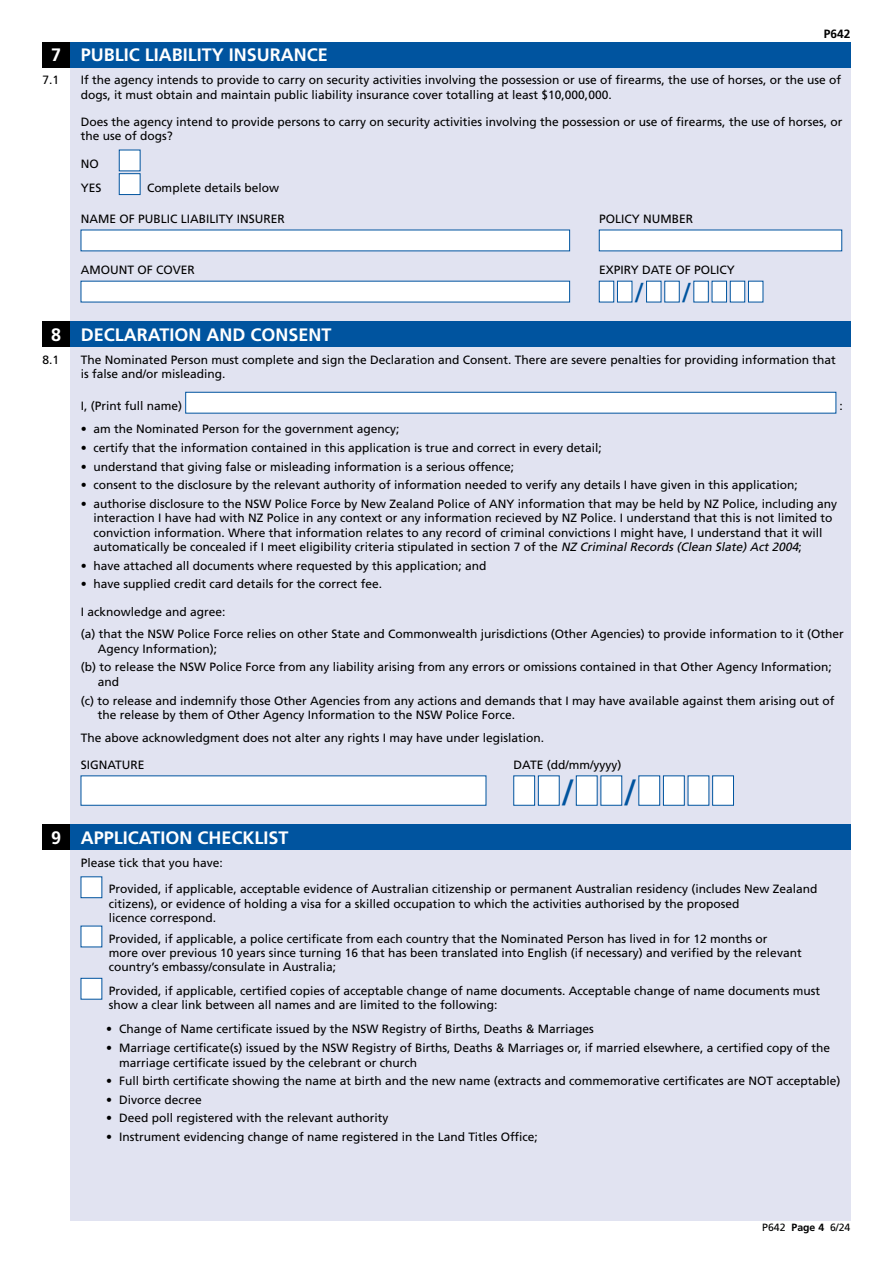
<style>
.page{position:relative;width:893px;height:1263px;background:#fff}
.page>*{position:absolute;margin:0;border:0;box-sizing:border-box;transform-origin:0 0}
.t1{font:36px "Frutiger LT Std";color:#00549f}
.t2{font:27px "Frutiger LT Std";color:#00549f}
.t3{font:700 18px "Frutiger LT Std";color:#fff}
.t4{font:12px/14.4px "Frutiger LT Std";color:#000}
.t5{font:700 12px "Frutiger LT Std";color:#000}
.t6{font:10.5px "Frutiger LT Std";color:#000}
.s1{font-style:italic}
.s2{font-weight:700}
</style>
<div class="page">
<div style="left:70px;top:43px;width:780px;height:1177px;background:#e1e3f1"></div>
<div style="left:70px;top:42px;width:780px;height:25px;background:#00549f"></div>
<div style="left:43px;top:42px;width:27px;height:25px;background:#000"></div>
<div style="left:70px;top:321px;width:780px;height:26px;background:#00549f"></div>
<div style="left:43px;top:321px;width:27px;height:26px;background:#000"></div>
<div style="left:70px;top:824px;width:780px;height:26px;background:#00549f"></div>
<div style="left:43px;top:825px;width:27px;height:25px;background:#000"></div>
<div style="left:119px;top:150px;width:21px;height:21px;background:#fff"></div>
<div style="left:119px;top:173px;width:21px;height:22px;background:#fff;border:1px solid #00549f"></div>
<div style="left:81px;top:230px;width:489px;height:21px;background:#fff"></div>
<div style="left:599px;top:230px;width:243px;height:21px;background:#fff"></div>
<div style="left:81px;top:281px;width:489px;height:21px;background:#fff"></div>
<div style="left:599px;top:281px;width:15px;height:21px;background:#fff;border:1px solid #00549f"></div>
<div style="left:617px;top:281px;width:15px;height:21px;background:#fff;border:1px solid #00549f"></div>
<div style="left:646px;top:281px;width:15px;height:21px;background:#fff;border:1px solid #00549f"></div>
<div style="left:665px;top:281px;width:14px;height:21px;background:#fff"></div>
<div style="left:694px;top:281px;width:14px;height:21px;background:#fff"></div>
<div style="left:712px;top:281px;width:15px;height:21px;background:#fff;border:1px solid #00549f"></div>
<div style="left:730px;top:281px;width:15px;height:21px;background:#fff;border:1px solid #00549f"></div>
<div style="left:748px;top:281px;width:15px;height:21px;background:#fff;border:1px solid #00549f"></div>
<div style="left:185px;top:392px;width:651px;height:21px;background:#fff;border:1px solid #00549f"></div>
<div style="left:81px;top:776px;width:405px;height:29px;background:#fff"></div>
<div style="left:514px;top:776px;width:21px;height:29px;background:#fff;border:1px solid #00549f"></div>
<div style="left:538px;top:776px;width:21px;height:29px;background:#fff;border:1px solid #00549f"></div>
<div style="left:576px;top:776px;width:21px;height:29px;background:#fff;border:1px solid #00549f"></div>
<div style="left:601px;top:776px;width:21px;height:29px;background:#fff"></div>
<div style="left:639px;top:776px;width:21px;height:29px;background:#fff;border:1px solid #00549f"></div>
<div style="left:663px;top:776px;width:21px;height:29px;background:#fff;border:1px solid #00549f"></div>
<div style="left:688px;top:776px;width:21px;height:29px;background:#fff"></div>
<div style="left:712px;top:776px;width:22px;height:29px;background:#fff;border:1px solid #00549f"></div>
<div style="left:81px;top:877px;width:21px;height:21px;background:#fff"></div>
<div style="left:81px;top:926px;width:21px;height:21px;background:#fff"></div>
<div style="left:81px;top:978px;width:21px;height:21px;background:#fff"></div>
<p class="t5" style="left:824px;top:27px;width:28px">P642</p>
<h3 class="t3" style="left:51px;top:44px;width:278px">7 PUBLIC LIABILITY INSURANCE</h3>
<p class="t4" style="left:43px;top:73px;width:18px">7.1</p>
<p class="t4" style="left:81px;top:73px;width:762px">If the agency intends to provide to carry on security activities involving the possession or use of firearms, the use of horses, or the use of dogs, it must obtain and maintain public liability insurance cover totalling at least $10,000,000.</p>
<p class="t4" style="left:81px;top:114px;width:763px">Does the agency intend to provide persons to carry on security activities involving the possession or use of firearms, the use of horses, or the use of dogs?</p>
<p class="t4" style="left:81px;top:152px;width:22px;line-height:23.7px">NO<br>YES</p>
<p class="t4" style="left:147px;top:180px;width:134px">Complete details below</p>
<p class="t4" style="left:81px;top:212px;width:206px">NAME OF PUBLIC LIABILITY INSURER</p>
<p class="t4" style="left:599px;top:212px;width:96px">POLICY NUMBER</p>
<p class="t4" style="left:81px;top:263px;width:116px">AMOUNT OF COVER</p>
<p class="t4" style="left:599px;top:263px;width:137px">EXPIRY DATE OF POLICY</p>
<h2 class="t2" style="left:635px;top:277px;width:9px">/</h2>
<h2 class="t2" style="left:683px;top:277px;width:9px">/</h2>
<h3 class="t3" style="left:51px;top:324px;width:282px">8 DECLARATION AND CONSENT</h3>
<p class="t4" style="left:43px;top:352px;width:18px">8.1</p>
<p class="t4" style="left:81px;top:352px;width:756px">The Nominated Person must complete and sign the Declaration and Consent. There are severe penalties for providing information that is false and/or misleading.</p>
<p class="t4" style="left:81px;top:399px;width:103px">I, (Print full name)</p>
<p class="t4" style="left:839px;top:399px;width:5px">:</p>
<p class="t4" style="left:81px;top:422px;width:320px">• am the Nominated Person for the government agency;</p>
<p class="t4" style="left:81px;top:441px;width:522px">• certify that the information contained in this application is true and correct in every detail;</p>
<p class="t4" style="left:81px;top:459px;width:435px">• understand that giving false or misleading information is a serious offence;</p>
<p class="t4" style="left:81px;top:478px;width:718px">• consent to the disclosure by the relevant authority of information needed to verify any details I have given in this application;</p>
<p class="t4" style="left:94px;top:496px;width:745px;text-indent:-13px">• authorise disclosure to the NSW Police Force by New Zealand Police of ANY information that may be held by NZ Police, including any interaction I have had with NZ Police in any context or any information recieved by NZ Police. I understand that this is not limited to conviction information. Where that information relates to any record of criminal convictions I might have, I understand that it will automatically be concealed if I meet eligibility criteria stipulated in section 7 of the <span class="s1">NZ CriminalRecords(Clean Slate)Act2004</span>;</p>
<p class="t4" style="left:81px;top:558px;width:407px">• have attached all documents where requested by this application; and</p>
<p class="t4" style="left:81px;top:577px;width:303px">• have supplied credit card details for the correct fee.</p>
<p class="t4" style="left:81px;top:600px;width:764px;line-height:23px">I acknowledge and agree:<br>(a) that the NSW Police Force relies on other State and Commonwealth jurisdictions (Other Agencies) to provide information to it (Other</p>
<p class="t4" style="left:81px;top:639px;width:752px;line-height:18.6px;text-indent:17px">Agency Information);<br>(b) to release the NSW Police Force from any liability arising from any errors or omissions contained in that Other Agency Information;</p>
<p class="t4" style="left:81px;top:672px;width:755px;line-height:18.6px;text-indent:17px">and<br>(c) to release and indemnify those Other Agencies from any actions and demands that I may have available against them arising out of</p>
<p class="t4" style="left:81px;top:703px;width:465px;line-height:23px;text-indent:17px">the release by them of Other Agency Information to the NSW Police Force.<br>The above acknowledgment does not alter any rights I may have under legislation.</p>
<p class="t4" style="left:81px;top:758px;width:65px">SIGNATURE</p>
<p class="t4" style="left:514px;top:758px;width:109px">DATE (dd/mm/yyyy)</p>
<h1 class="t1" style="left:563px;top:772px;width:12px">/</h1>
<h1 class="t1" style="left:625px;top:772px;width:12px">/</h1>
<h3 class="t3" style="left:51px;top:827px;width:239px">9 APPLICATION CHECKLIST</h3>
<p class="t4" style="left:81px;top:856px;width:144px">Please tick that you have:</p>
<p class="t4" style="left:109px;top:882px;width:710px">Provided, if applicable, acceptable evidence of Australian citizenship or permanent Australian residency (includes New Zealand citizens), or evidence of holding a visa for a skilled occupation to which the activities authorised by the proposed<br>licence correspond.</p>
<p class="t4" style="left:109px;top:931px;width:694px">Provided, if applicable, a police certificate from each country that the Nominated Person has lived in for 12 months or<br>more over previous 10 years since turning 16 that has been translated into English (if necessary) and verified by the relevant country’s embassy/consulate in Australia;</p>
<p class="t4" style="left:109px;top:983px;width:713px">Provided, if applicable, certified copies of acceptable change of name documents. Acceptable change of name documents must show a clear link between all names and are limited to the following:</p>
<p class="t4" style="left:106px;top:1022px;width:489px">• Change of Name certificate issued by the NSW Registry of Births, Deaths &amp; Marriages</p>
<p class="t4" style="left:119px;top:1041px;width:713px;text-indent:-13px">• Marriage certificate(s) issued by the NSW Registry of Births, Deaths &amp; Marriages or, if married elsewhere, a certified copy of the marriage certificate issued by the celebrant or church</p>
<p class="t4" style="left:106px;top:1074px;width:736px">• Full birth certificate showing the name at birth and the new name (extracts and commemorative certificates are NOT acceptable)</p>
<p class="t4" style="left:106px;top:1092px;width:97px">• Divorce decree</p>
<p class="t4" style="left:106px;top:1111px;width:284px">• Deed poll registered with the relevant authority</p>
<p class="t4" style="left:106px;top:1130px;width:433px">• Instrument evidencing change of name registered in the Land Titles Office;</p>
<p class="t6" style="left:762px;top:1221px;width:90px">P642 <span class="s2">Page 4</span> 6/24</p>
</div>
